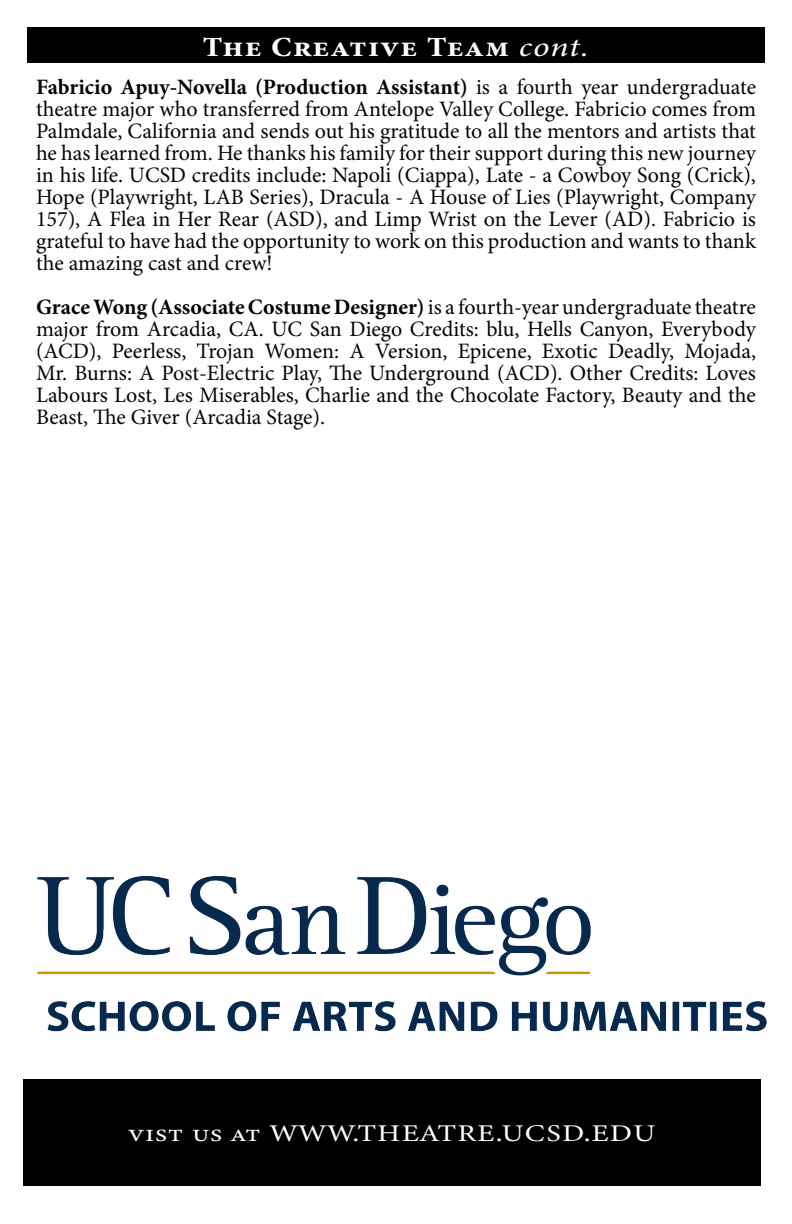
<style>
.page{position:relative;width:792px;height:1224px;background:#fff}
.page>*{position:absolute;margin:0;border:0;box-sizing:border-box;transform-origin:0 0}
.t1{font:700 condensed 28px "Minion Pro";letter-spacing:.03em;color:#fff;scale:1.25 1}
.t2{font:24px "Minion Variable Concept";letter-spacing:.035em;color:#fff;scale:1.25 1}
.t3{font:22px/22px "Minion Pro";letter-spacing:-.005em;color:#040503;text-align:justify}
.s1{font-weight:400;font-style:italic;font-stretch:normal}
.s2{font-weight:700}
</style>
<div class="page">
<div style="left:27px;top:27px;width:738px;height:36px;background:#000"></div>
<img style="left:37px;top:876px;width:730px;height:156px">
<div style="left:23px;top:1079px;width:738px;height:106px;background:#000"></div>
<p class="t1" style="left:203px;top:27px;width:310px">The Creative Team <span class="s1">cont.</span></p>
<p class="t3" style="left:36px;top:76px;width:722px"><span class="s2">Fabricio Apuy-Novella (Production Assistant)</span> is a fourth year undergraduate theatre major who transferred from Antelope Valley College. Fabricio comes from Palmdale, California and sends out his gratitude to all the mentors and artists that he has learned from. He thanks his family for their support during this new journey in his life. UCSD credits include: Napoli (Ciappa), Late - a Cowboy Song (Crick), Hope (Playwright, LAB Series), Dracula - A House of Lies (Playwright, Company 157), A Flea in Her Rear (ASD), and Limp Wrist on the Lever (AD). Fabricio is grateful to have had the opportunity to work on this production and wants to thank the amazing cast and crew!</p>
<p class="t3" style="left:36px;top:296px;width:722px"><span class="s2">Grace Wong (Associate Costume Designer)</span> is a fourth-year undergraduate theatre major from Arcadia, CA. UC San Diego Credits: blu, Hells Canyon, Everybody (ACD), Peerless, Trojan Women: A Version, Epicene, Exotic Deadly, Mojada, Mr. Burns: A Post-Electric Play, The Underground (ACD). Other Credits: Loves Labours Lost, Les Miserables, Charlie and the Chocolate Factory, Beauty and the Beast, The Giver (Arcadia Stage).</p>
<p class="t2" style="left:129px;top:1116px;width:422px">vist us at WWW.THEATRE.UCSD.EDU</p>
</div>
